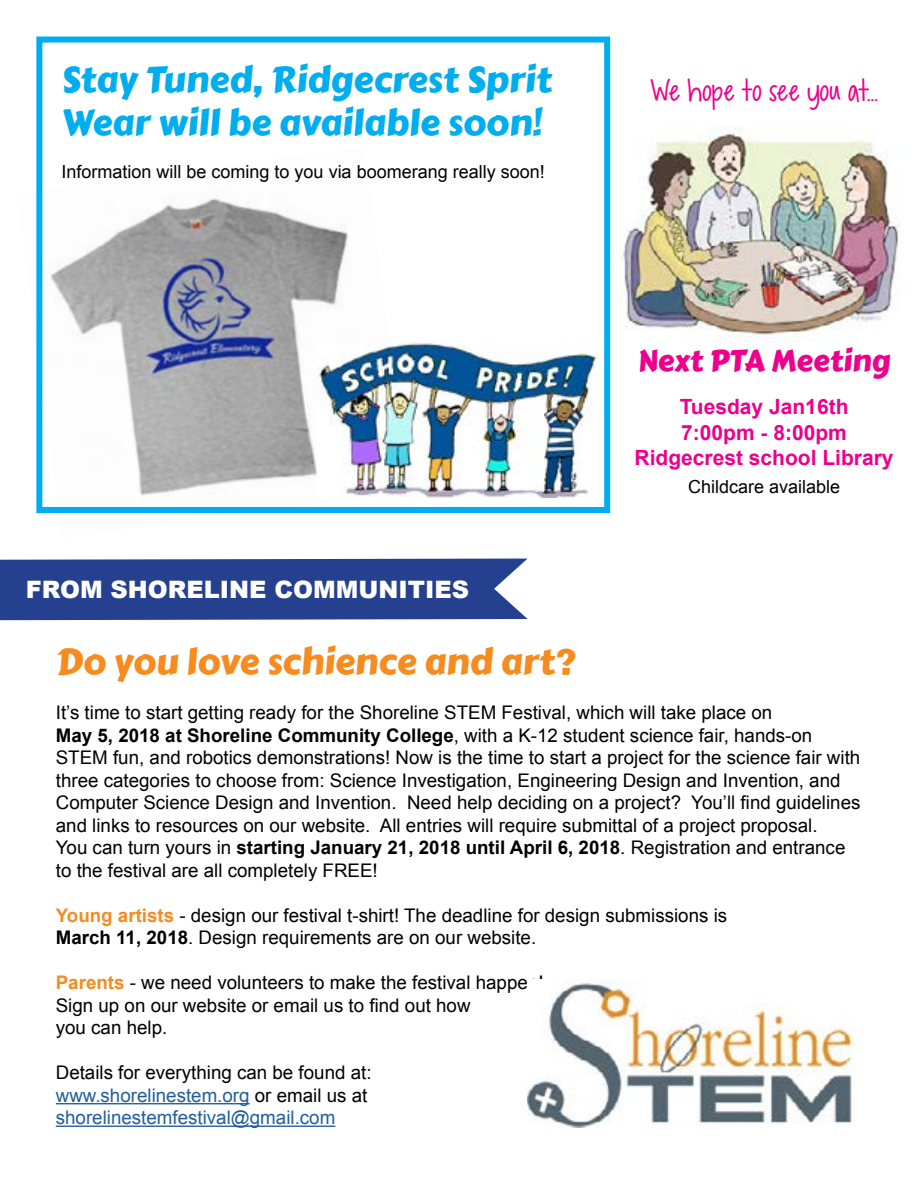
<style>
.page{position:relative;width:918px;height:1188px;background:#fff}
.page>*{position:absolute;margin:0;border:0;box-sizing:border-box;transform-origin:0 0}
.t1{font:36px/43.2px "Carter One";color:#00aeef}
.t2{font:36px "Carter One";color:#f68b1f}
.t3{font:30px "Carter One";color:#ec008c}
.t4{font:900 24px "Arial";color:#fff}
.t5{font:22.5px "KG Dropsof Jupiter";color:#ec008c}
.t6{font:700 21px/25.2px "Arial";color:#ec008c;text-align:center}
.t7{font:18.75px/22.5px "Arial";color:#000}
.t8{font:18.75px/22.5px "Arial";color:#215e9e}
.t9{font:18px "Arial";color:#000}
.s1{font-weight:700}
.s2{font-weight:700;color:#f68b1f}
.s3{color:#000}
</style>
<div class="page">
<img style="left:616px;top:126px;width:284px;height:213px">
<img style="left:50px;top:198px;width:298px;height:298px">
<div style="left:0;top:559px;width:528px;height:61px;background:#25408f"></div>
<hr style="left:56px;top:1103px;width:194px;height:1px;background:#215e9e">
<hr style="left:56px;top:1126px;width:279px;height:1px;background:#215e9e">
<img style="left:528px;top:979px;width:328px;height:148px">
<div style="left:36px;top:37px;width:574px;height:476px;border:6px solid #00aeef"></div>
<img style="left:317px;top:342px;width:281px;height:156px">
<h1 class="t1" style="left:62px;top:58px;width:492px">Stay Tuned, Ridgecrest Sprit<br>Wear will be available soon!</h1>
<p class="t9" style="left:62px;top:160px;width:485px">Information will be coming to you via boomerang really soon!</p>
<p class="t4" style="left:26px;top:572px;width:445px">FROM SHORELINE COMMUNITIES</p>
<p class="t5" style="left:650px;top:72px;width:229px">We hope to see you at...</p>
<h2 class="t3" style="left:638px;top:338px;width:254px">Next PTA Meeting</h2>
<p class="t6" style="left:635px;top:395px;width:261px">Tuesday Jan16th<br>7:00pm - 8:00pm<br>Ridgecrest school Library</p>
<p class="t9" style="left:688px;top:475px;width:154px">Childcare available</p>
<h1 class="t2" style="left:56px;top:634px;width:521px">Do you love schience and art?</h1>
<p class="t7" style="left:56px;top:702px;width:806px">It’s time to start getting ready for the Shoreline STEM Festival, which will take place on<br><span class="s1">May 5, 2018 at Shoreline Community College</span>, with a K-12 student science fair, hands-on STEM fun, and robotics demonstrations! Now is the time to start a project for the science fair with three categories to choose from: Science Investigation, Engineering Design and Invention, and Computer Science Design and Invention. Need help deciding on a project? You’ll find guidelines and links to resources on our website. All entries will require submittal of a project proposal.<br>You can turn yours in <span class="s1">starting January 21, 2018 until April 6, 2018</span>. Registration and entrance to the festival are all completely FREE!</p>
<p class="t7" style="left:56px;top:904px;width:673px"><span class="s2">Young artists</span> - design our festival t-shirt! The deadline for design submissions is<br><span class="s1">March 11, 2018</span>. Design requirements are on our website.</p>
<p class="t7" style="left:56px;top:972px;width:489px"><span class="s2">Parents</span> - we need volunteers to make the festival happen!<br>Sign up on our website or email us to find out how<br>you can help.</p>
<p class="t8" style="left:56px;top:1062px;width:317px"><span class="s3">Details for everything can be found at: </span>www.shorelinestem.org <span class="s3">or email us at </span>shorelinestemfestival@gmail.com</p>
</div>
